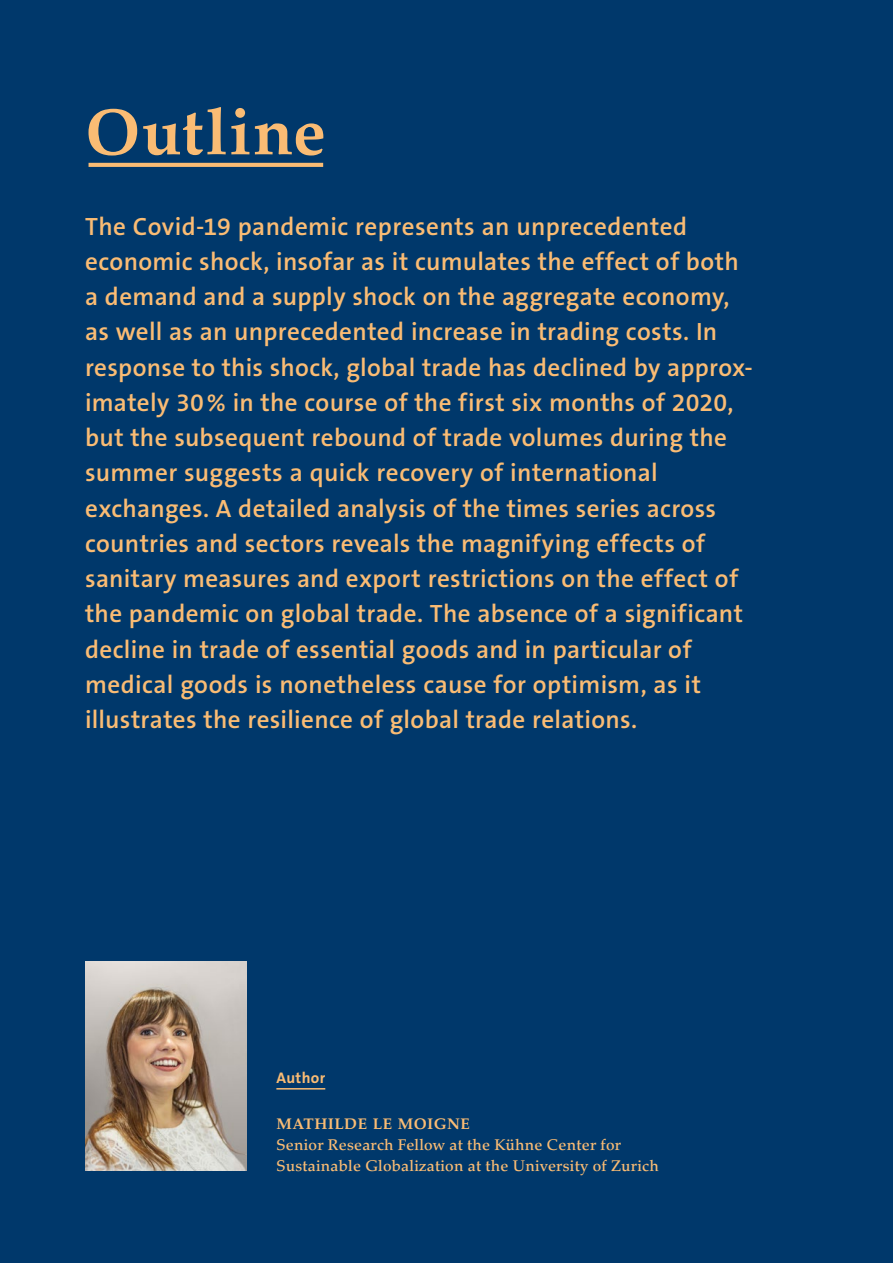
<style>
.page{position:relative;width:893px;height:1263px;background:#00386b}
.page>*{position:absolute;margin:0;border:0;box-sizing:border-box;transform-origin:0 0}
.t1{font:700 65.7px "Palatino";letter-spacing:.025em;color:#fabc74}
.t2{font:600 25.2px/35.2px "The Sans B6";letter-spacing:.015em;color:#fabc74}
.t3{font:500 15.45px/21px "Palatino LT Std";letter-spacing:.015em;color:#fabc74}
.t4{font:700 15.45px "Palatino";letter-spacing:.035em;color:#fabc74}
.t5{font:15.45px "The Sans LP7 Bld";letter-spacing:.025em;color:#fabc74}
</style>
<div class="page">
<img style="left:85px;top:961px;width:161px;height:209px">
<svg style="left:89px;top:163px;width:234px;height:4px"></svg>
<hr style="left:276px;top:1088px;width:49px;height:1px;background:#fabc74">
<h1 class="t1" style="left:85px;top:76px;width:242px">Outline</h1>
<p class="t2" style="left:85px;top:209px;width:669px">The Covid-19 pandemic represents an unprecedented economic shock, insofar as it cumulates the effect of both a demand and a supply shock on the aggregate economy, as well as an unprecedented increase in trading costs. In response to this shock, global trade has declined by approx&shy;imately 30% in the course of the first six months of 2020, but the subsequent rebound of trade volumes during the summer suggests a quick recovery of international exchanges. A detailed analysis of the times series across countries and sectors reveals the magnifying effects of sanitary measures and export restrictions on the effect of the pandemic on global trade. The absence of a significant decline in trade of essential goods and in particular of medical goods is nonetheless cause for optimism, as it illustrates the resilience of global trade relations.</p>
<p class="t5" style="left:276px;top:1068px;width:50px">Author</p>
<p class="t4" style="left:276px;top:1110px;width:195px">MATHILDE LE MOIGNE</p>
<p class="t3" style="left:276px;top:1134px;width:384px">Senior Research Fellow at the Kühne Center for<br>Sustainable Globalization at the University of Zurich</p>
</div>
